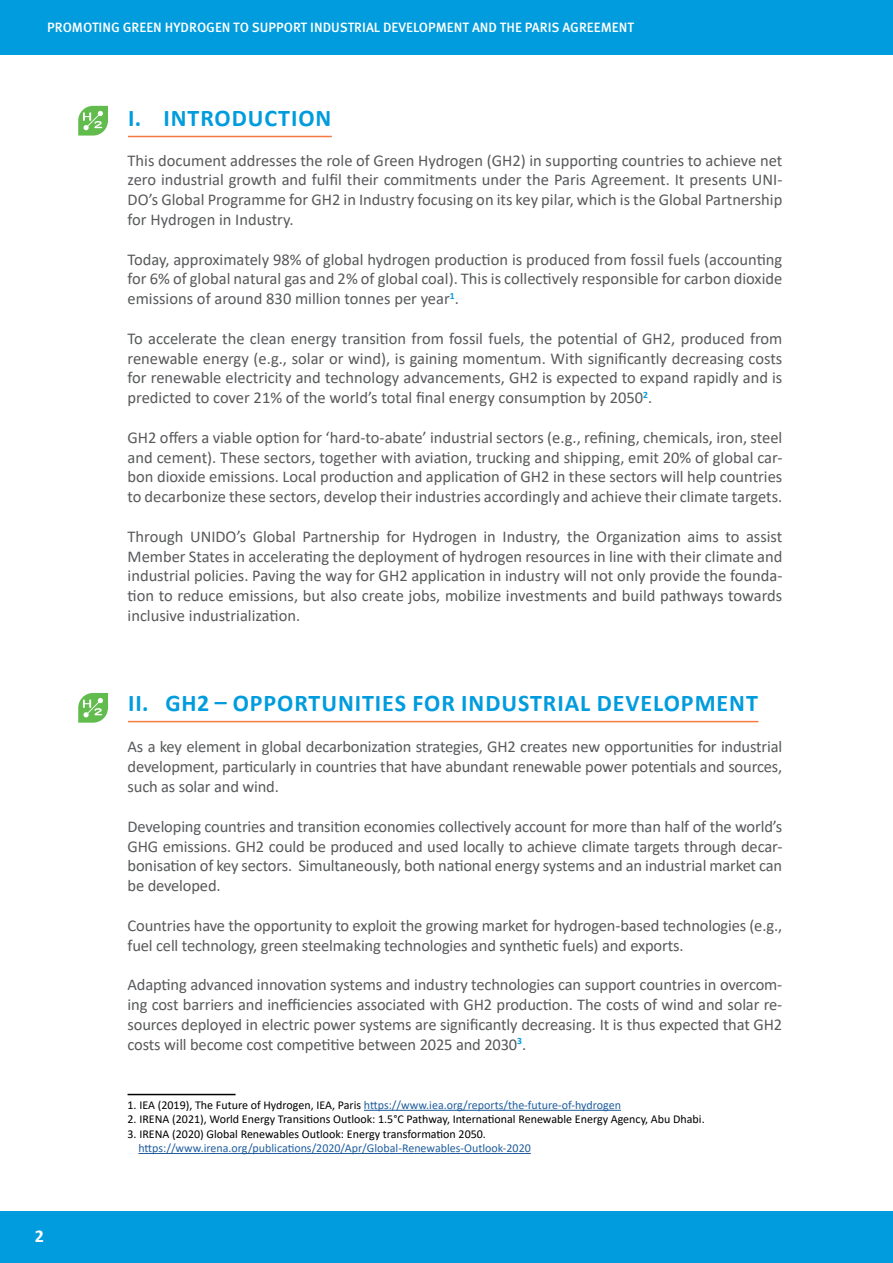
<style>
.page{position:relative;width:893px;height:1263px;background:#fff}
.page>*{position:absolute;margin:0;border:0;box-sizing:border-box;transform-origin:0 0}
.t1{font:700 24px "Calibri";letter-spacing:.04em;color:#009cdd}
.t2{font:700 18px "Calibri";color:#fff}
.t3{font:16.5px/19.8px "Calibri";letter-spacing:-.01em;color:#58595b;text-align:justify}
.t4{font:500 13.5px "Meta Pro";color:#fff}
.t5{font:12px "Calibri";color:#215e9e}
.t6{font:12px "Calibri";color:#000}
.s1{color:#000}
</style>
<div class="page">
<div style="left:0;top:1212px;width:893px;height:51px;background:#009cdd"></div>
<hr style="left:128px;top:136px;width:204px;height:1px;background:#f47a42">
<hr style="left:128px;top:721px;width:630px;height:1px;background:#f47a42">
<hr style="left:128px;top:1094px;width:108px;height:1px;background:#000">
<hr style="left:364px;top:1110px;width:257px;height:1px;background:#215e9e">
<hr style="left:138px;top:1153px;width:393px;height:1px;background:#215e9e">
<div style="left:0;top:0;width:893px;height:54px;background:#009cdd"></div>
<svg style="left:78px;top:693px;width:30px;height:30px"></svg>
<svg style="left:78px;top:105px;width:30px;height:31px"></svg>
<p class="t4" style="left:47px;top:19px;width:588px">PROMOTING GREEN HYDROGEN TO SUPPORT INDUSTRIAL DEVELOPMENT AND THE PARIS AGREEMENT</p>
<h1 class="t1" style="left:128px;top:101px;width:205px">I. INTRODUCTION</h1>
<p class="t3" style="left:128px;top:150px;width:656px">This document addresses the role of Green Hydrogen (GH2) in supporting countries to achieve net zero industrial growth and fulfil their commitments under the Paris Agreement. It presents UNI-DO’s Global Programme for GH2 in Industry focusing on its key pilar, which is the Global Partnership for Hydrogen in Industry.</p>
<p class="t3" style="left:128px;top:249px;width:656px">Today, approximately 98% of global hydrogen production is produced from fossil fuels (accounting for 6% of global natural gas and 2% of global coal). This is collectively responsible for carbon dioxide emissions of around 830 million tonnes per year<sup>1</sup>.</p>
<p class="t3" style="left:128px;top:328px;width:656px">To accelerate the clean energy transition from fossil fuels, the potential of GH2, produced from renewable energy (e.g., solar or wind), is gaining momentum. With significantly decreasing costs for renewable electricity and technology advancements, GH2 is expected to expand rapidly and is predicted to cover 21% of the world’s total final energy consumption by 2050<sup>2</sup>.</p>
<p class="t3" style="left:128px;top:427px;width:656px">GH2 offers a viable option for ‘hard-to-abate’ industrial sectors (e.g., refining, chemicals, iron, steel and cement). These sectors, together with aviation, trucking and shipping, emit 20% of global car&shy;bon dioxide emissions. Local production and application of GH2 in these sectors will help countries to decarbonize these sectors, develop their industries accordingly and achieve their climate targets.</p>
<p class="t3" style="left:128px;top:526px;width:656px">Through UNIDO’s Global Partnership for Hydrogen in Industry, the Organization aims to assist Member States in accelerating the deployment of hydrogen resources in line with their climate and industrial policies. Paving the way for GH2 application in industry will not only provide the founda&shy;tion to reduce emissions, but also create jobs, mobilize investments and build pathways towards inclusive industrialization.</p>
<h1 class="t1" style="left:128px;top:686px;width:631px">II. GH2 – OPPORTUNITIES FOR INDUSTRIAL DEVELOPMENT</h1>
<p class="t3" style="left:128px;top:737px;width:656px">As a key element in global decarbonization strategies, GH2 creates new opportunities for industrial development, particularly in countries that have abundant renewable power potentials and sources, such as solar and wind.</p>
<p class="t3" style="left:128px;top:816px;width:656px">Developing countries and transition economies collectively account for more than half of the world’s GHG emissions. GH2 could be produced and used locally to achieve climate targets through decar&shy;bonisation of key sectors. Simultaneously, both national energy systems and an industrial market can be developed.</p>
<p class="t3" style="left:128px;top:915px;width:656px">Countries have the opportunity to exploit the growing market for hydrogen-based technologies (e.g., fuel cell technology, green steelmaking technologies and synthetic fuels) and exports.</p>
<p class="t3" style="left:128px;top:974px;width:656px">Adapting advanced innovation systems and industry technologies can support countries in overcom&shy;ing cost barriers and inefficiencies associated with GH2 production. The costs of wind and solar re&shy;sources deployed in electric power systems are significantly decreasing. It is thus expected that GH2 costs will become cost competitive between 2025 and 2030<sup>3</sup>.</p>
<p class="t2" style="left:35px;top:1223px;width:11px">2</p>
<p class="t5" style="left:128px;top:1096px;width:495px"><span class="s1">1. IEA (2019), The Future of Hydrogen, IEA, Paris</span> https://www.iea.org/reports/the-future-of-hydrogen</p>
<p class="t6" style="left:128px;top:1111px;width:579px">2. IRENA (2021), World Energy Transitions Outlook: 1.5°C Pathway, International Renewable Energy Agency, Abu Dhabi.</p>
<p class="t6" style="left:128px;top:1125px;width:360px">3. IRENA (2020) Global Renewables Outlook: Energy transformation 2050.</p>
<p class="t5" style="left:138px;top:1140px;width:394px">https://www.irena.org/publications/2020/Apr/Global-Renewables-Outlook-2020</p>
</div>
